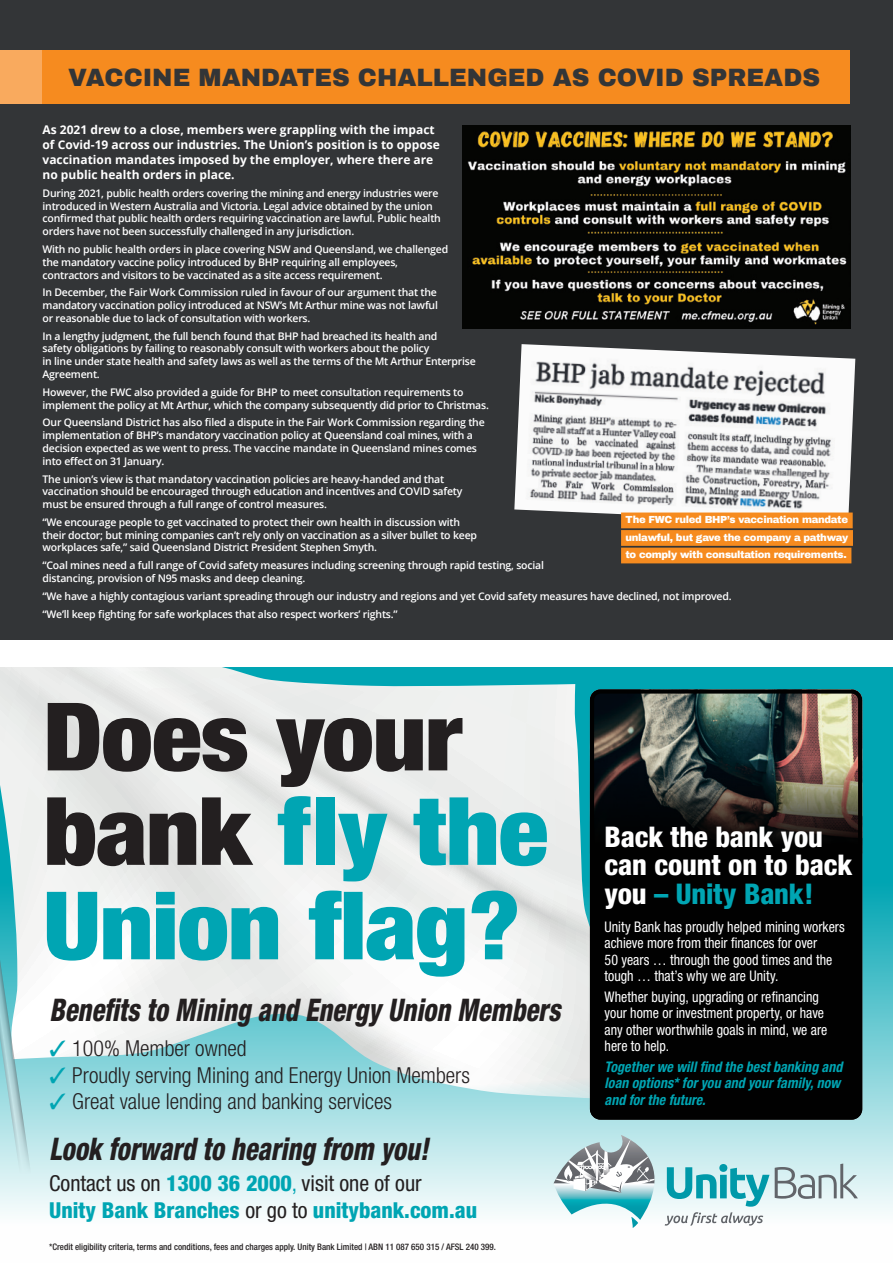
<style>
.page{position:relative;width:893px;height:1263px;background:#fff}
.page>*{position:absolute;margin:0;border:0;box-sizing:border-box;transform-origin:0 0}
.t1{font:900 condensed 94.5px/94.5px "Helvetica Neue";letter-spacing:-.015em;color:#00a5b3;scale:1.1 1}
.t2{font:italic 800 condensed 31.2px "Helvetica Neue";color:#231f20;scale:.85 1}
.t3{font:800 condensed 28.5px/28.5px "Helvetica Neue";letter-spacing:-.005em;color:#fff}
.t4{font:900 24.45px "Archivo";color:#333537}
.t5{font:300 condensed 22.05px "Helvetica Neue";color:#231f20}
.t6{font:800 condensed 22.05px/27px "Helvetica Neue";color:#00a5b3}
.t7{font:condensed 14.7px/16.5px "Helvetica Neue";color:#fff;scale:.95 1}
.t8{font:italic 700 condensed 14.7px/16.5px "Helvetica Neue";letter-spacing:.005em;color:#00a5b3;scale:.95 1}
.t9{font:700 12px/15px "Open Sans";color:#fff}
.t10{font:600 10.5px/12.8px "Open Sans";letter-spacing:-.02em;color:#fff}
.t11{font:900 10.05px "Archivo";letter-spacing:-.03em;color:#fff}
.t12{font:500 condensed 9px "Helvetica Neue";color:#231f20}
.s1{color:#231f20}
.s2{color:#00a5b3}
.s3{font-weight:400;color:#231f20}
.s4{font-weight:400}
</style>
<div class="page">
<svg style="left:50px;top:668px;width:843px;height:558px;background:#ace1e5"></svg>
<svg style="left:50px;top:668px;width:558px;height:431px"></svg>
<svg style="left:554px;top:1135px;width:103px;height:93px"></svg>
<svg style="left:775px;top:1163px;width:83px;height:36px;background:#baccce"></svg>
<svg style="left:665px;top:1164px;width:104px;height:61px"></svg>
<svg style="left:590px;top:689px;width:272px;height:431px;background:#1a1a18"></svg>
<div style="left:590px;top:689px;width:272px;height:431px;border:4px solid #010101;border-radius:9px"></div>
<svg style="left:0;top:668px;width:50px;height:546px"></svg>
<div style="left:0;top:0;width:893px;height:639px;background:#333537"></div>
<img style="left:463px;top:125px;width:387px;height:204px">
<div style="left:0;top:50px;width:43px;height:54px;background:#f9aa5e"></div>
<div style="left:43px;top:50px;width:807px;height:54px;background:#f68b1f"></div>
<img style="left:514px;top:344px;width:341px;height:171px">
<div style="left:621px;top:512px;width:232px;height:16px;background:#f68b1f"></div>
<div style="left:621px;top:530px;width:232px;height:16px;background:#f68b1f"></div>
<div style="left:621px;top:548px;width:230px;height:15px;background:#f68b1f"></div>
<p class="t4" style="left:68px;top:62px;width:753px">VACCINE MANDATES CHALLENGED AS COVID SPREADS</p>
<p class="t9" style="left:43px;top:122px;width:399px">As 2021 drew to a close, members were grappling with the impact of Covid-19 across our industries. The Union’s position is to oppose vaccination mandates imposed by the employer, where there are no public health orders in place.</p>
<p class="t10" style="left:43px;top:186px;width:400px">During 2021, public health orders covering the mining and energy industries were introduced in Western Australia and Victoria. Legal advice obtained by the union confirmed that public health orders requiring vaccination are lawful. Public health orders have not been successfully challenged in any jurisdiction.</p>
<p class="t10" style="left:43px;top:243px;width:407px">With no public health orders in place covering NSW and Queensland, we challenged the mandatory vaccine policy introduced by BHP requiring all employees, contractors and visitors to be vaccinated as a site access requirement.</p>
<p class="t10" style="left:43px;top:286px;width:397px;text-align:justify">In December, the Fair Work Commission ruled in favour of our argument that the mandatory vaccination policy introduced at NSW’s Mt Arthur mine was not lawful or reasonable due to lack of consultation with workers.</p>
<p class="t10" style="left:43px;top:329px;width:435px">In a lengthy judgment, the full bench found that BHP had breached its health and<br>safety obligations by failing to reasonably consult with workers about the policy<br>in line under state health and safety laws as well as the terms of the Mt Arthur Enterprise Agreement.</p>
<p class="t10" style="left:43px;top:385px;width:448px">However, the FWC also provided a guide for BHP to meet consultation requirements to implement the policy at Mt Arthur, which the company subsequently did prior to Christmas.</p>
<p class="t10" style="left:43px;top:416px;width:444px">Our Queensland District has also filed a dispute in the Fair Work Commission regarding the implementation of BHP’s mandatory vaccination policy at Queensland coal mines, with a decision expected as we went to press. The vaccine mandate in Queensland mines comes into effect on 31 January.</p>
<p class="t10" style="left:43px;top:472px;width:421px">The union’s view is that mandatory vaccination policies are heavy-handed and that vaccination should be encouraged through education and incentives and COVID safety must be ensured through a full range of control measures.</p>
<p class="t10" style="left:43px;top:515px;width:436px">“We encourage people to get vaccinated to protect their own health in discussion with their doctor; but mining companies can’t rely only on vaccination as a silver bullet to keep workplaces safe,” said Queensland District President Stephen Smyth.</p>
<p class="t10" style="left:43px;top:559px;width:503px">“Coal mines need a full range of Covid safety measures including screening through rapid testing, social distancing, provision of N95 masks and deep cleaning.</p>
<p class="t10" style="left:43px;top:589px;width:691px">“We have a highly contagious variant spreading through our industry and regions and yet Covid safety measures have declined, not improved.</p>
<p class="t10" style="left:43px;top:607px;width:357px">“We’ll keep fighting for safe workplaces that also respect workers’ rights.”</p>
<p class="t11" style="left:625px;top:514px;width:224px">The FWC ruled BHP’s vaccination mandate</p>
<p class="t11" style="left:625px;top:531px;width:224px">unlawful, but gave the company a pathway</p>
<p class="t11" style="left:625px;top:549px;width:223px">to comply with consultation requirements.</p>
<p class="t1" style="left:43px;top:688px;width:461px"><span class="s1">Does your bank</span> fly the<br>Union flag?</p>
<p class="t2" style="left:50px;top:990px;width:602px">Benefits to Mining and Energy Union Members</p>
<p class="t5" style="left:50px;top:1036px;width:199px"><span class="s2">✓</span> 100% Member owned</p>
<p class="t5" style="left:50px;top:1062px;width:422px"><span class="s2">✓</span> Proudly serving Mining and Energy Union Members</p>
<p class="t5" style="left:50px;top:1088px;width:344px"><span class="s2">✓</span> Great value lending and banking services</p>
<p class="t2" style="left:49px;top:1130px;width:448px">Look forward to hearing from you!</p>
<p class="t6" style="left:49px;top:1169px;width:430px"><span class="s3">Contact us on</span> 1300 36 2000<span class="s4">,</span> <span class="s3">visit one of our<br></span>Unity Bank Branches <span class="s3">or go to</span> unitybank.com.au</p>
<p class="t12" style="left:49px;top:1241px;width:448px">*Credit eligibility criteria, terms and conditions, fees and charges apply. Unity Bank Limited | ABN 11 087 650 315 / AFSL 240 399.</p>
<p class="t3" style="left:605px;top:822px;width:249px">Back the bank you can count on to back you <span class="s2">– Unity Bank!</span></p>
<p class="t7" style="left:605px;top:918px;width:254px">Unity Bank has proudly helped mining workers achieve more from their finances for over<br>50 years … through the good times and the tough … that’s why we are Unity.</p>
<p class="t7" style="left:605px;top:988px;width:236px">Whether buying, upgrading or refinancing your home or investment property, or have any other worthwhile goals in mind, we are here to help.</p>
<p class="t8" style="left:605px;top:1058px;width:252px">Together we will find the best banking and loan options* for you and your family, now and for the future.</p>
</div>
